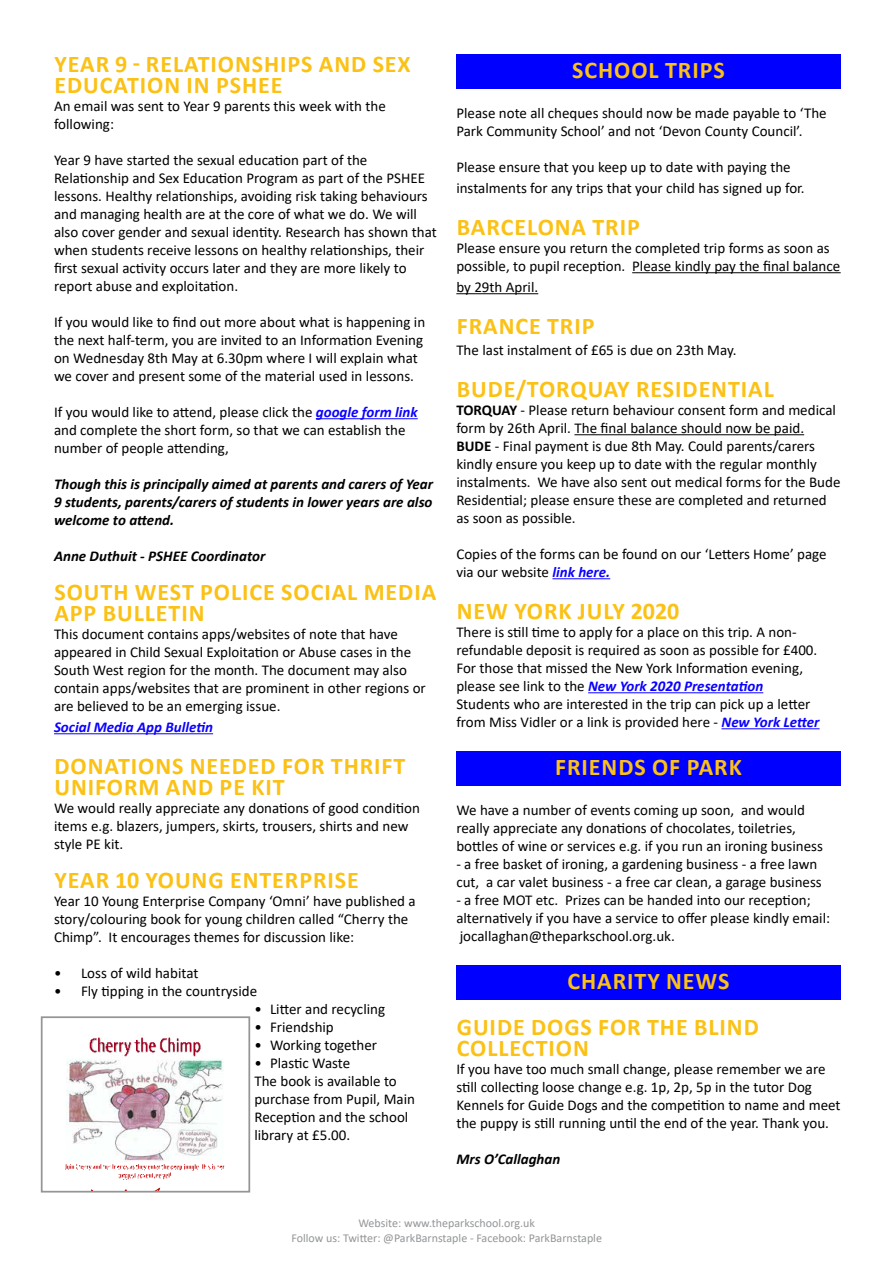
<style>
.page{position:relative;width:893px;height:1263px;background:#fff}
.page>*{position:absolute;margin:0;border:0;box-sizing:border-box;transform-origin:0 0}
.t1{font:700 24px/21px "Calibri";letter-spacing:.04em;color:#fbc115}
.t2{font:15px/18px "Calibri";color:#000}
.t3{font:italic 700 15px/18px "Calibri";color:#000;text-align:justify}
.t4{font:italic 700 15px "Calibri";color:#0a00ff}
.t5{font:12px/14.4px "Calibri";color:#939598;text-align:center}
.s1{font-weight:700;font-style:italic;color:#0a00ff}
.s2{font-weight:700}
</style>
<div class="page">
<hr style="left:316px;top:418px;width:102px;height:1px;background:#0a00ff">
<hr style="left:54px;top:733px;width:159px;height:1px;background:#0a00ff">
<hr style="left:632px;top:272px;width:209px;height:1px;background:#000">
<hr style="left:456px;top:293px;width:82px;height:1px;background:#000">
<hr style="left:574px;top:434px;width:230px;height:1px;background:#000">
<hr style="left:552px;top:578px;width:58px;height:1px;background:#0a00ff">
<hr style="left:588px;top:692px;width:175px;height:1px;background:#0a00ff">
<hr style="left:721px;top:728px;width:99px;height:1px;background:#0a00ff">
<div style="left:456px;top:54px;width:385px;height:34px;background:#00f"></div>
<div style="left:456px;top:751px;width:385px;height:34px;background:#00f"></div>
<div style="left:456px;top:965px;width:385px;height:34px;background:#00f"></div>
<img style="left:90px;top:1037px;width:111px;height:19px">
<img style="left:66px;top:1164px;width:159px;height:6px">
<img style="left:119px;top:1172px;width:52px;height:7px">
<img style="left:67px;top:1058px;width:156px;height:103px">
<div style="left:41px;top:1016px;width:209px;height:176px;border:2px solid #939598"></div>
<h1 class="t1" style="left:54px;top:53px;width:358px">YEAR 9 - RELATIONSHIPS AND SEX<br>EDUCATION IN PSHEE</h1>
<p class="t2" style="left:54px;top:97px;width:333px">An email was sent to Year 9 parents this week with the following:</p>
<p class="t2" style="left:54px;top:151px;width:384px">Year 9 have started the sexual education part of the Relationship and Sex Education Program as part of the PSHEE lessons. Healthy relationships, avoiding risk taking behaviours and managing health are at the core of what we do. We will also cover gender and sexual identity. Research has shown that when students receive lessons on healthy relationships, their first sexual activity occurs later and they are more likely to report abuse and exploitation.</p>
<p class="t2" style="left:54px;top:313px;width:373px">If you would like to find out more about what is happening in the next half-term, you are invited to an Information Evening on Wednesday 8th May at 6.30pm where I will explain what we cover and present some of the material used in lessons.</p>
<p class="t2" style="left:54px;top:403px;width:365px">If you would like to attend, please click the <span class="s1">google form link </span>and complete the short form, so that we can establish the number of people attending,</p>
<p class="t3" style="left:54px;top:475px;width:380px">Though this is principally aimed at parents and carers of Year 9 students, parents/carers of students in lower years are also welcome to attend.</p>
<p class="t3" style="left:54px;top:547px;width:213px">Anne Duthuit - PSHEE Coordinator</p>
<h1 class="t1" style="left:54px;top:581px;width:383px">SOUTH WEST POLICE SOCIAL MEDIA<br>APP BULLETIN</h1>
<p class="t2" style="left:54px;top:625px;width:373px">This document contains apps/websites of note that have appeared in Child Sexual Exploitation or Abuse cases in the South West region for the month. The document may also contain apps/websites that are prominent in other regions or are believed to be an emerging issue.</p>
<p class="t4" style="left:54px;top:716px;width:161px">Social Media App Bulletin</p>
<h1 class="t1" style="left:54px;top:755px;width:352px">DONATIONS NEEDED FOR THRIFT<br>UNIFORM AND PE KIT</h1>
<p class="t2" style="left:54px;top:799px;width:367px">We would really appreciate any donations of good condition items e.g. blazers, jumpers, skirts, trousers, shirts and new style PE kit.</p>
<h1 class="t1" style="left:54px;top:869px;width:306px">YEAR 10 YOUNG ENTERPRISE</h1>
<p class="t2" style="left:54px;top:892px;width:363px">Year 10 Young Enterprise Company ‘Omni’ have published a story/colouring book for young children called “Cherry the<br>Chimp”. It encourages themes for discussion like:</p>
<p class="t2" style="left:54px;top:964px;width:146px">• Loss of wild habitat</p>
<p class="t2" style="left:54px;top:982px;width:205px">• Fly tipping in the countryside</p>
<p class="t2" style="left:254px;top:1000px;width:132px">• Litter and recycling</p>
<p class="t2" style="left:254px;top:1018px;width:81px">• Friendship</p>
<p class="t2" style="left:254px;top:1036px;width:124px">• Working together</p>
<p class="t2" style="left:254px;top:1054px;width:162px">• Plastic Waste<br>The book is available to purchase from Pupil, Main<br>Reception and the school library at £5.00.</p>
<h1 class="t1" style="left:572px;top:59px;width:154px">SCHOOL TRIPS</h1>
<p class="t2" style="left:456px;top:104px;width:372px">Please note all cheques should now be made payable to ‘The<br>Park Community School’ and not ‘Devon County Council’.</p>
<p class="t2" style="left:456px;top:156px;width:350px;line-height:21px">Please ensure that you keep up to date with paying the instalments for any trips that your child has signed up for.</p>
<h1 class="t1" style="left:457px;top:216px;width:185px">BARCELONA TRIP</h1>
<p class="t2" style="left:456px;top:239px;width:385px">Please ensure you return the completed trip forms as soon as possible, to pupil reception. Please kindly pay the final balance</p>
<p class="t2" style="left:456px;top:278px;width:83px">by 29th April.</p>
<h1 class="t1" style="left:457px;top:315px;width:139px">FRANCE TRIP</h1>
<p class="t2" style="left:456px;top:341px;width:282px">The last instalment of £65 is due on 23th May.</p>
<h1 class="t1" style="left:457px;top:378px;width:319px">BUDE/TORQUAY RESIDENTIAL</h1>
<p class="t2" style="left:456px;top:401px;width:386px"><span class="s2">TORQUAY</span> - Please return behaviour consent form and medical form by 26th April. The final balance should now be paid.<br><span class="s2">BUDE</span> - Final payment is due 8th May. Could parents/carers kindly ensure you keep up to date with the regular monthly instalments. We have also sent out medical forms for the Bude Residential; please ensure these are completed and returned as soon as possible.</p>
<p class="t2" style="left:456px;top:545px;width:372px">Copies of the forms can be found on our ‘Letters Home’ page via our website <span class="s1">link here.</span></p>
<h1 class="t1" style="left:457px;top:600px;width:224px">NEW YORK JULY 2020</h1>
<p class="t2" style="left:456px;top:623px;width:365px">There is still time to apply for a place on this trip. A non&shy;refundable deposit is required as soon as possible for £400.<br>For those that missed the New York Information evening, please see link to the <span class="s1">New York 2020 Presentation </span>Students who are interested in the trip can pick up a letter from Miss Vidler or a link is provided here - <span class="s1">New York Letter</span></p>
<h1 class="t1" style="left:555px;top:756px;width:188px">FRIENDS OF PARK</h1>
<p class="t2" style="left:456px;top:801px;width:368px">We have a number of events coming up soon, and would really appreciate any donations of chocolates, toiletries, bottles of wine or services e.g. if you run an ironing business</p>
<p class="t2" style="left:456px;top:855px;width:367px">- a free basket of ironing, a gardening business - a free lawn cut, a car valet business - a free car clean, a garage business</p>
<p class="t2" style="left:456px;top:891px;width:375px">- a free MOT etc. Prizes can be handed into our reception; alternatively if you have a service to offer please kindly email: jocallaghan@theparkschool.org.uk.</p>
<h1 class="t1" style="left:457px;top:958px;width:303px;line-height:46px;text-indent:111px">CHARITY NEWS<br>GUIDE DOGS FOR THE BLIND</h1>
<h1 class="t1" style="left:457px;top:1037px;width:133px">COLLECTION</h1>
<p class="t2" style="left:456px;top:1060px;width:386px">If you have too much small change, please remember we are still collecting loose change e.g. 1p, 2p, 5p in the tutor Dog Kennels for Guide Dogs and the competition to name and meet the puppy is still running until the end of the year. Thank you.</p>
<p class="t3" style="left:456px;top:1150px;width:106px">Mrs O’Callaghan</p>
<p class="t5" style="left:291px;top:1216px;width:312px">Website: www.theparkschool.org.uk<br>Follow us: Twitter: @ParkBarnstaple - Facebook: ParkBarnstaple</p>
</div>
